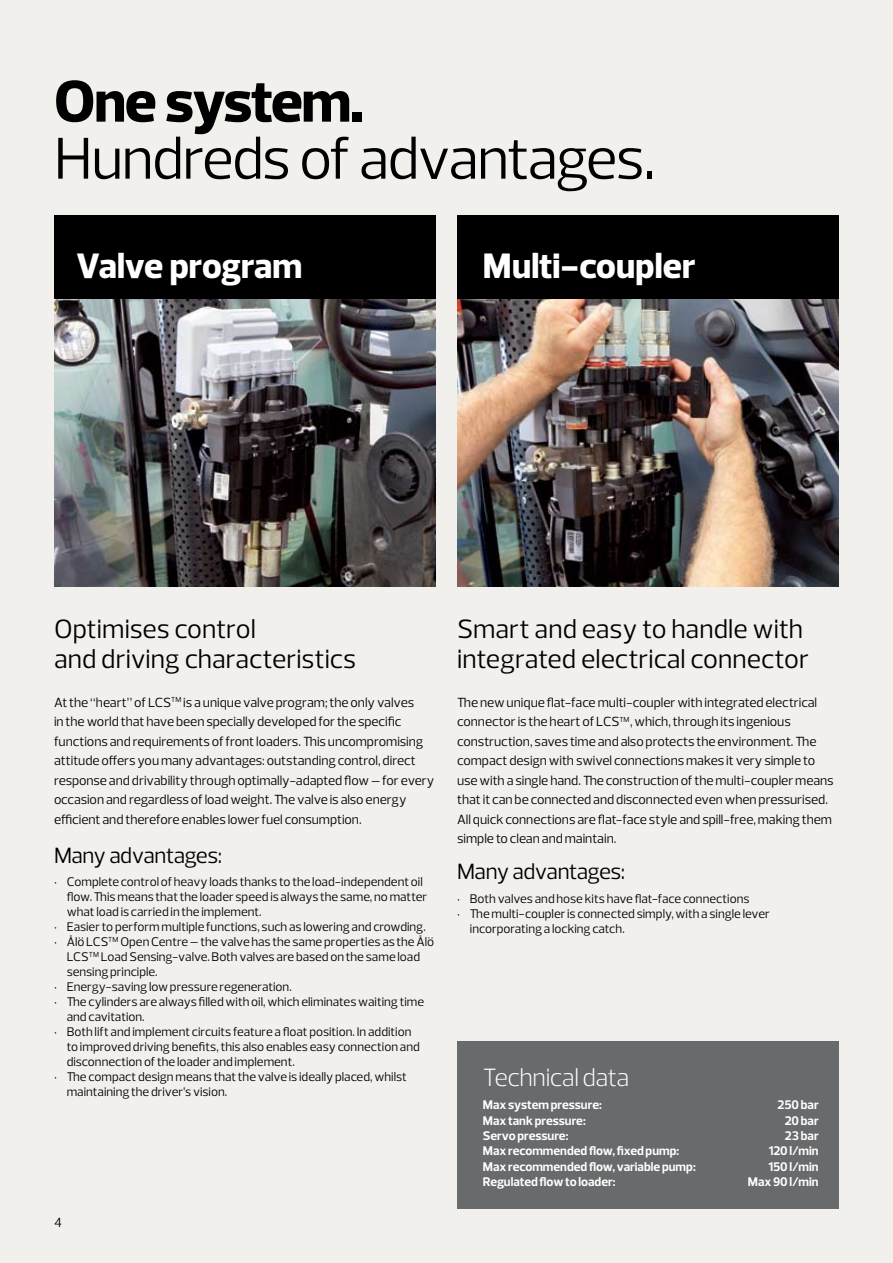
<style>
.page{position:relative;width:893px;height:1263px;background:#f2f0ec}
.page>*{position:absolute;margin:0;border:0;box-sizing:border-box;transform-origin:0 0}
.t1{font:60px "Prelo";letter-spacing:-.03em;color:#000}
.t2{font:800 60px "Prelo";letter-spacing:-.025em;color:#000}
.t3{font:800 36px "Prelo";color:#fff}
.t4{font:27px/30px "Prelo";color:#000}
.t5{font:300 25.5px "Prelo";letter-spacing:-.02em;color:#fff}
.t6{font:22.5px "Prelo";letter-spacing:-.025em;color:#000}
.t7{font:13.5px/19.5px "Prelo";letter-spacing:-.005em;color:#000}
.t8{font:12.75px/15px "Prelo";letter-spacing:-.005em;color:#000}
.t9{font:700 12.75px "Prelo";letter-spacing:-.005em;color:#fff}
</style>
<div class="page">
<div style="left:54px;top:215px;width:382px;height:85px;background:#000"></div>
<div style="left:457px;top:215px;width:382px;height:85px;background:#000"></div>
<img style="left:457px;top:300px;width:382px;height:287px">
<div style="left:457px;top:1042px;width:382px;height:167px;background:#696a6c"></div>
<img style="left:54px;top:300px;width:382px;height:287px">
<h1 class="t2" style="left:54px;top:65px;width:312px">One system.</h1>
<h1 class="t1" style="left:54px;top:122px;width:602px">Hundreds of advantages.</h1>
<h2 class="t3" style="left:77px;top:243px;width:227px">Valve program</h2>
<h2 class="t3" style="left:483px;top:243px;width:214px">Multi-coupler</h2>
<h3 class="t4" style="left:54px;top:614px;width:304px">Optimises control<br>and driving characteristics</h3>
<p class="t7" style="left:54px;top:692px;width:382px">At the “heart” of LCS<sup>TM</sup> is a unique valve program; the only valves<br>in the world that have been specially developed for the specific functions and requirements of front loaders. This uncompromising attitude offers you many advantages: outstanding control, direct response and drivability through optimally-adapted flow – for every occasion and regardless of load weight. The valve is also energy efficient and therefore enables lower fuel consumption.</p>
<h3 class="t6" style="left:54px;top:841px;width:170px">Many advantages:</h3>
<p class="t8" style="left:67px;top:874px;width:362px;text-indent:-13px">• Complete control of heavy loads thanks to the load-independent oil flow. This means that the loader speed is always the same, no matter what load is carried in the implement.</p>
<p class="t8" style="left:54px;top:919px;width:373px">• Easier to perform multiple functions, such as lowering and crowding.</p>
<p class="t8" style="left:67px;top:934px;width:369px;text-indent:-13px">• Ålö LCS<sup>TM</sup> Open Centre – the valve has the same properties as the Ålö<br>LCS<sup>TM</sup> Load Sensing-valve. Both valves are based on the same load sensing principle.</p>
<p class="t8" style="left:54px;top:979px;width:239px">• Energy-saving low pressure regeneration.</p>
<p class="t8" style="left:67px;top:994px;width:359px;text-indent:-13px">• The cylinders are always filled with oil, which eliminates waiting time and cavitation.</p>
<p class="t8" style="left:67px;top:1024px;width:355px;text-indent:-13px">• Both lift and implement circuits feature a float position. In addition to improved driving benefits, this also enables easy connection and disconnection of the loader and implement.</p>
<p class="t8" style="left:67px;top:1069px;width:342px;text-indent:-13px">• The compact design means that the valve is ideally placed, whilst maintaining the driver’s vision.</p>
<p class="t7" style="left:54px;top:1213px;width:9px">4</p>
<h3 class="t4" style="left:457px;top:614px;width:353px">Smart and easy to handle with integrated electrical connector</h3>
<p class="t7" style="left:457px;top:692px;width:378px">The new unique flat-face multi-coupler with integrated electrical connector is the heart of LCS<sup>TM</sup>, which, through its ingenious construction, saves time and also protects the environment. The compact design with swivel connections makes it very simple to use with a single hand. The construction of the multi-coupler means that it can be connected and disconnected even when pressurised.<br>All quick connections are flat-face style and spill-free, making them simple to clean and maintain.</p>
<h3 class="t6" style="left:457px;top:858px;width:170px">Many advantages:</h3>
<p class="t8" style="left:457px;top:891px;width:294px">• Both valves and hose kits have flat-face connections</p>
<p class="t8" style="left:470px;top:906px;width:301px;text-indent:-13px">• The multi-coupler is connected simply, with a single lever incorporating a locking catch.</p>
<h3 class="t5" style="left:483px;top:1061px;width:148px">Technical data</h3>
<p class="t9" style="left:483px;top:1097px;width:121px">Max system pressure:</p>
<p class="t9" style="left:777px;top:1097px;width:43px">250 bar</p>
<p class="t9" style="left:483px;top:1113px;width:105px">Max tank pressure:</p>
<p class="t9" style="left:785px;top:1113px;width:36px">20 bar</p>
<p class="t9" style="left:483px;top:1128px;width:87px">Servo pressure:</p>
<p class="t9" style="left:785px;top:1128px;width:35px">23 bar</p>
<p class="t9" style="left:483px;top:1143px;width:198px">Max recommended flow, fixed pump:</p>
<p class="t9" style="left:769px;top:1143px;width:51px">120 l/min</p>
<p class="t9" style="left:483px;top:1158px;width:214px">Max recommended flow, variable pump:</p>
<p class="t9" style="left:768px;top:1158px;width:52px">150 l/min</p>
<p class="t9" style="left:483px;top:1174px;width:134px">Regulated flow to loader:</p>
<p class="t9" style="left:748px;top:1174px;width:72px">Max 90 l/min</p>
</div>
